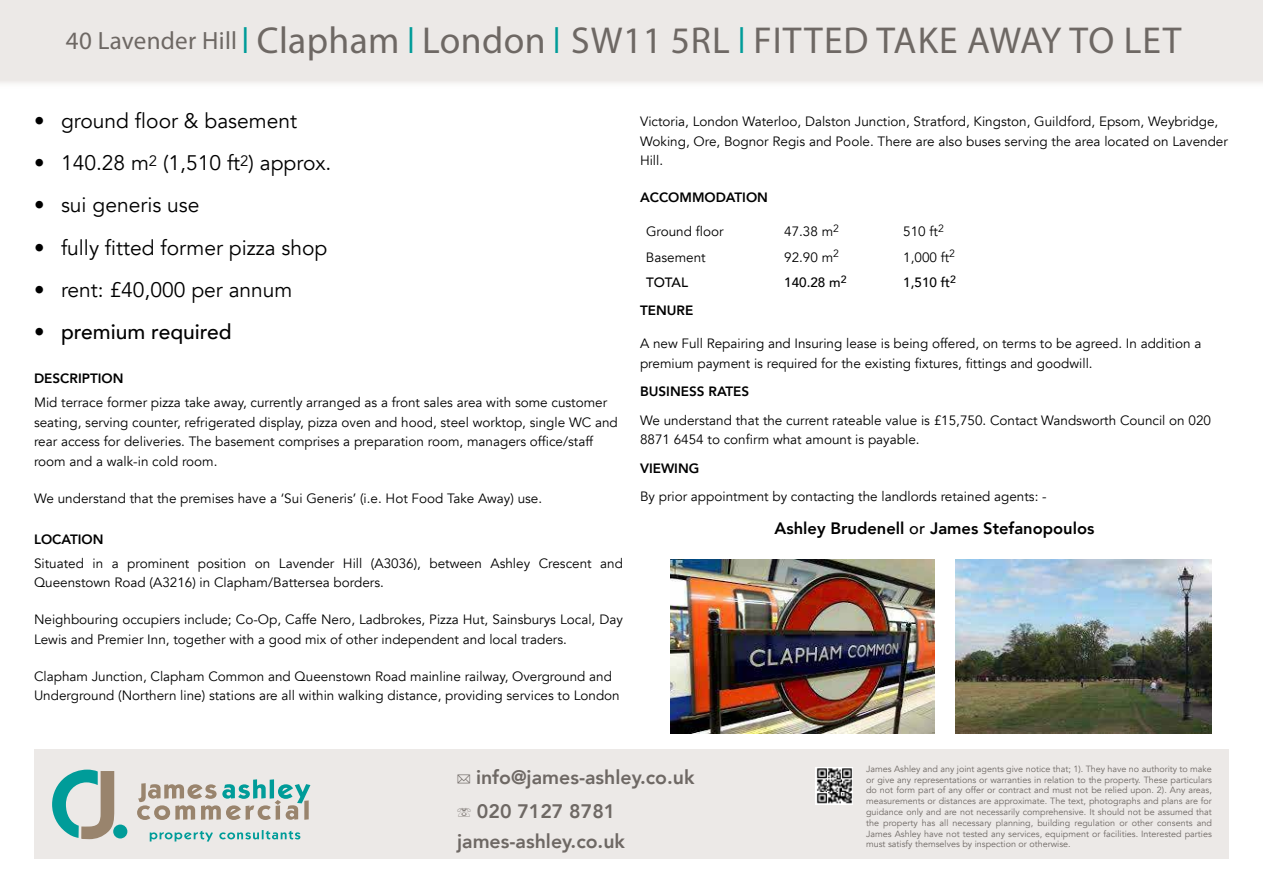
<style>
.page{position:relative;width:1263px;height:893px;background:#fff}
.page>*{position:absolute;margin:0;border:0;box-sizing:border-box;transform-origin:0 0}
.t1{font:37.65px "Myriad Pro";letter-spacing:.01em;color:#6e6864}
.t2{font:21px "Avenir";color:#000}
.t3{font:500 21px "Avenir";color:#000}
.t4{font:800 19.5px/33.8px "Avenir";color:#6e6864}
.t5{font:800 16.5px "Avenir";color:#000}
.t6{font:13.5px/19.5px "Avenir";color:#000}
.t7{font:800 13.5px "Avenir";color:#000}
.t8{font:500 13.5px "Avenir";color:#000}
.t9{font:9px/10.8px "Avenir";color:#6e6864;text-align:justify}
.s1{font-size:25.05px}
.s2{color:#009c99}
.s3{font-weight:500}
.s4{font-family:"Arial Unicode MS";font-weight:400}
</style>
<div class="page">
<img style="left:955px;top:559px;width:257px;height:174px">
<img style="left:670px;top:559px;width:264px;height:174px">
<div style="left:0;top:0;width:1263px;height:89px;background:#ece9e7"></div>
<div style="left:34px;top:749px;width:1195px;height:110px;background:#ece9e7"></div>
<svg style="left:150px;top:831px;width:63px;height:11px"></svg>
<svg style="left:219px;top:830px;width:81px;height:9px"></svg>
<svg style="left:137px;top:779px;width:173px;height:41px"></svg>
<div style="left:304px;top:800px;width:5px;height:20px;background:#99846d"></div>
<svg style="left:52px;top:770px;width:62px;height:69px"></svg>
<div style="left:113px;top:824px;width:14px;height:14px;background:#009c99;border-radius:50%"></div>
<img style="left:816px;top:767px;width:37px;height:37px">
<h1 class="t1" style="left:66px;top:18px;width:1117px"><span class="s1">40 Lavender Hill</span> <span class="s2">❘</span> Clapham <span class="s2">❘</span> London <span class="s2">❘</span> SW11 5RL <span class="s2">❘</span> FITTED TAKE AWAY TO LET</h1>
<h2 class="t2" style="left:34px;top:108px;width:265px">• ground floor &amp; basement</h2>
<h2 class="t2" style="left:34px;top:150px;width:299px">• 140.28 m<sup>2</sup> (1,510 ft<sup>2</sup>) approx.</h2>
<h2 class="t2" style="left:34px;top:193px;width:167px">• sui generis use</h2>
<h2 class="t2" style="left:34px;top:235px;width:295px">• fully fitted former pizza shop</h2>
<h2 class="t2" style="left:34px;top:277px;width:260px">• rent: £40,000 per annum</h2>
<h2 class="t3" style="left:34px;top:314px;width:199px">• premium required</h2>
<p class="t7" style="left:34px;top:368px;width:91px">DESCRIPTION</p>
<p class="t6" style="left:34px;top:393px;width:585px">Mid terrace former pizza take away, currently arranged as a front sales area with some customer seating, serving counter, refrigerated display, pizza oven and hood, steel worktop, single WC and rear access for deliveries. The basement comprises a preparation room, managers office/staff room and a walk-in cold room.</p>
<p class="t6" style="left:34px;top:489px;width:510px">We understand that the premises have a ‘Sui Generis’ (i.e. Hot Food Take Away) use.</p>
<p class="t7" style="left:34px;top:529px;width:71px">LOCATION</p>
<p class="t6" style="left:34px;top:554px;width:590px">Situated in a prominent position on Lavender Hill (A3036), between Ashley Crescent and<br>Queenstown Road (A3216) in Clapham/Battersea borders.</p>
<p class="t6" style="left:34px;top:610px;width:590px">Neighbouring occupiers include; Co-Op, Caffe Nero, Ladbrokes, Pizza Hut, Sainsburys Local, Day<br>Lewis and Premier Inn, together with a good mix of other independent and local traders.</p>
<p class="t6" style="left:34px;top:667px;width:587px">Clapham Junction, Clapham Common and Queenstown Road mainline railway, Overground and<br>Underground (Northern line) stations are all within walking distance, providing services to London</p>
<p class="t6" style="left:640px;top:112px;width:589px">Victoria, London Waterloo, Dalston Junction, Stratford, Kingston, Guildford, Epsom, Weybridge,<br>Woking, Ore, Bognor Regis and Poole. There are also buses serving the area located on Lavender<br>Hill.</p>
<p class="t7" style="left:640px;top:187px;width:129px">ACCOMMODATION</p>
<p class="t6" style="left:646px;top:222px;width:79px">Ground floor</p>
<p class="t6" style="left:784px;top:222px;width:56px">47.38 m<sup>2</sup></p>
<p class="t6" style="left:903px;top:222px;width:42px">510 ft<sup>2</sup></p>
<p class="t6" style="left:646px;top:248px;width:61px">Basement</p>
<p class="t6" style="left:784px;top:248px;width:56px">92.90 m<sup>2</sup></p>
<p class="t6" style="left:903px;top:248px;width:53px">1,000 ft<sup>2</sup></p>
<p class="t8" style="left:646px;top:271px;width:43px">TOTAL</p>
<p class="t8" style="left:784px;top:271px;width:64px">140.28 m<sup>2</sup></p>
<p class="t8" style="left:903px;top:271px;width:54px">1,510 ft<sup>2</sup></p>
<p class="t7" style="left:640px;top:300px;width:55px">TENURE</p>
<p class="t6" style="left:640px;top:334px;width:563px">A new Full Repairing and Insuring lease is being offered, on terms to be agreed. In addition a premium payment is required for the existing fixtures, fittings and goodwill.</p>
<p class="t7" style="left:640px;top:381px;width:111px">BUSINESS RATES</p>
<p class="t6" style="left:640px;top:410px;width:573px">We understand that the current rateable value is £15,750. Contact Wandsworth Council on 020<br>8871 6454 to confirm what amount is payable.</p>
<p class="t7" style="left:640px;top:457px;width:61px">VIEWING</p>
<p class="t6" style="left:640px;top:487px;width:408px">By prior appointment by contacting the landlords retained agents: -</p>
<p class="t5" style="left:774px;top:515px;width:321px">Ashley Brudenell <span class="s3">or</span> James Stefanopoulos</p>
<h3 class="t4" style="left:457px;top:761px;width:239px"><span class="s4">✉</span> info@james-ashley.co.uk <span class="s4">☏</span> 020 7127 8781</h3>
<h3 class="t4" style="left:457px;top:824px;width:169px">james-ashley.co.uk</h3>
<p class="t9" style="left:866px;top:763px;width:347px">James Ashley and any joint agents give notice that; 1). They have no authority to make or give any representations or warranties in relation to the property. These particulars do not form part of any offer or contract and must not be relied upon. 2). Any areas, measurements or distances are approximate. The text, photographs and plans are for guidance only and are not necessarily comprehensive. It should not be assumed that the property has all necessary planning, building regulation or other consents and James Ashley have not tested any services, equipment or facilities. Interested parties must satisfy themselves by inspection or otherwise.</p>
</div>
